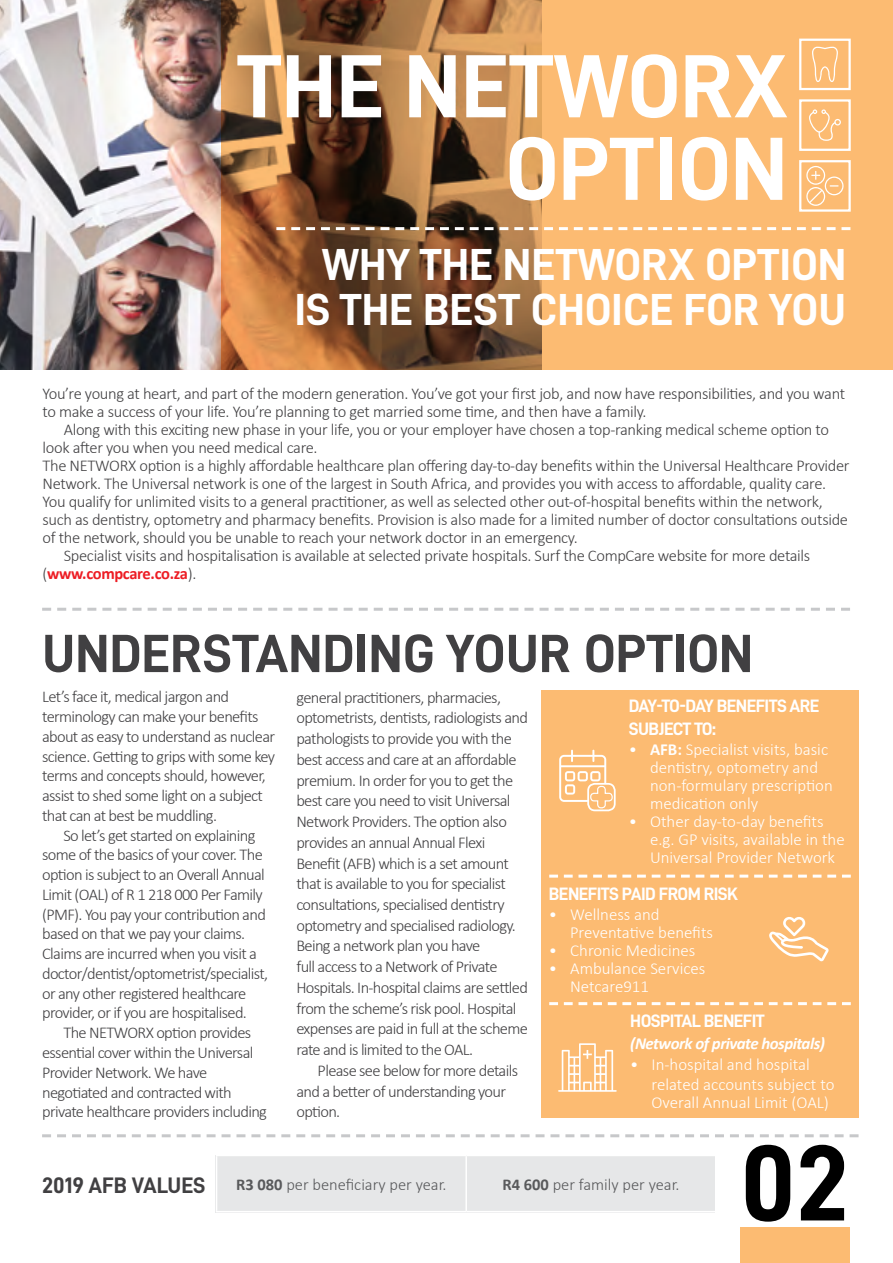
<style>
.page{position:relative;width:893px;height:1263px;background:#fff}
.page>*{position:absolute;margin:0;border:0;box-sizing:border-box;transform-origin:0 0}
.t1{font:108px "D DIN Bold";color:#000}
.t2{font:90px/82.5px "D DIN Bold";color:#fff;text-align:right}
.t3{font:54px "D DIN Bold";color:#414042}
.t4{font:45px/45px "D DIN Bold";color:#fff;text-align:right}
.t5{font:22.5px "D DIN Bold";color:#414042}
.t6{font:18px/22.5px "D DIN Bold";letter-spacing:-.03em;color:#fff}
.t7{font:300 16.8px/18px "Calibri";color:#fff}
.t8{font:italic 700 16.8px "Calibri";letter-spacing:-.03em;color:#fff}
.t9{font:300 16.5px/19.8px "Calibri";letter-spacing:-.04em;color:#414042}
.t10{font:300 16.5px/18px "Calibri";letter-spacing:-.02em;color:#414042}
.t11{font:300 16.5px "Calibri";color:#58595b}
.t12{font:700 16.5px "Calibri";letter-spacing:-.02em;color:#ed1d24}
.s1{font-weight:300;color:#414042}
.s2{font-weight:700}
</style>
<div class="page">
<div style="left:541px;top:690px;width:317px;height:427px;background:#fcbb72"></div>
<div style="left:216px;top:1155px;width:499px;height:57px;background:#e6e7e8"></div>
<hr style="left:216px;top:1155px;width:250px;height:1px;background:#fff">
<hr style="left:216px;top:1156px;width:1px;height:55px;background:#fff">
<hr style="left:466px;top:1155px;width:251px;height:1px;background:#fff">
<hr style="left:465px;top:1156px;width:2px;height:55px;background:#fff">
<hr style="left:216px;top:1211px;width:250px;height:1px;background:#fff">
<hr style="left:466px;top:1211px;width:251px;height:1px;background:#fff">
<img style="left:0;top:0;width:221px;height:370px">
<div style="left:740px;top:1227px;width:109px;height:36px;background:#fcbb72"></div>
<svg style="left:221px;top:0;width:672px;height:370px;background:#c68e55"></svg>
<svg style="left:812px;top:47px;width:26px;height:35px"></svg>
<div style="left:799px;top:39px;width:52px;height:51px;border:2px solid #fff"></div>
<svg style="left:809px;top:109px;width:32px;height:32px"></svg>
<div style="left:799px;top:99px;width:52px;height:52px;border:2px solid #fff"></div>
<svg style="left:806px;top:166px;width:37px;height:40px"></svg>
<div style="left:799px;top:160px;width:52px;height:52px;border:2px solid #fff"></div>
<svg style="left:276px;top:227px;width:574px;height:3px"></svg>
<svg style="left:42px;top:608px;width:808px;height:3px"></svg>
<svg style="left:769px;top:917px;width:60px;height:44px"></svg>
<svg style="left:558px;top:1043px;width:59px;height:49px"></svg>
<div style="left:587px;top:783px;width:29px;height:28px;border:2px solid #fff;border-radius:7px"></div>
<svg style="left:559px;top:750px;width:54px;height:59px"></svg>
<svg style="left:42px;top:1134px;width:816px;height:3px"></svg>
<svg style="left:549px;top:875px;width:302px;height:3px"></svg>
<svg style="left:549px;top:1002px;width:302px;height:3px"></svg>
<h2 class="t2" style="left:237px;top:43px;width:552px">THE NETWORX<br>OPTION</h2>
<h3 class="t4" style="left:294px;top:241px;width:553px">WHY THE NETWORX OPTION<br>IS THE BEST CHOICE FOR YOU</h3>
<p class="t10" style="left:43px;top:384px;width:804px">You’re young at heart, and part of the modern generation. You’ve got your first job, and now have responsibilities, and you want to make a success of your life. You’re planning to get married some time, and then have a family.</p>
<p class="t10" style="left:64px;top:420px;width:767px">Along with this exciting new phase in your life, you or your employer have chosen a top-ranking medical scheme option to</p>
<p class="t10" style="left:43px;top:438px;width:277px">look after you when you need medical care.</p>
<p class="t10" style="left:43px;top:456px;width:809px">The NETWORX option is a highly affordable healthcare plan offering day-to-day benefits within the Universal Healthcare Provider</p>
<p class="t10" style="left:43px;top:474px;width:785px">Network. The Universal network is one of the largest in South Africa, and provides you with access to affordable, quality care.</p>
<p class="t10" style="left:43px;top:492px;width:782px">You qualify for unlimited visits to a general practitioner, as well as selected other out-of-hospital benefits within the network,</p>
<p class="t10" style="left:43px;top:510px;width:807px">such as dentistry, optometry and pharmacy benefits. Provision is also made for a limited number of doctor consultations outside</p>
<p class="t10" style="left:43px;top:528px;width:537px">of the network, should you be unable to reach your network doctor in an emergency.</p>
<p class="t10" style="left:64px;top:546px;width:748px">Specialist visits and hospitalisation is available at selected private hospitals. Surf the CompCare website for more details</p>
<p class="t12" style="left:43px;top:561px;width:155px"><span class="s1">(</span>www.compcare.co.za<span class="s1">).</span></p>
<h3 class="t3" style="left:42px;top:624px;width:712px">UNDERSTANDING YOUR OPTION</h3>
<p class="t9" style="left:42px;top:687px;width:235px">Let’s face it, medical jargon and terminology can make your benefits about as easy to understand as nuclear science. Getting to grips with some key terms and concepts should, however, assist to shed some light on a subject that can at best be muddling.</p>
<p class="t9" style="left:42px;top:825px;width:228px;text-indent:21px">So let’s get started on explaining some of the basics of your cover. The option is subject to an Overall Annual Limit (OAL) of R 1 218 000 Per Family (PMF). You pay your contribution and based on that we pay your claims.<br>Claims are incurred when you visit a doctor/dentist/optometrist/specialist, or any other registered healthcare provider, or if you are hospitalised.</p>
<p class="t9" style="left:42px;top:1023px;width:226px;text-indent:21px">The NETWORX option provides essential cover within the Universal Provider Network. We have negotiated and contracted with private healthcare providers including</p>
<p class="t9" style="left:296px;top:686px;width:233px;line-height:20.7px">general practitioners, pharmacies, optometrists, dentists, radiologists and pathologists to provide you with the best access and care at an affordable premium. In order for you to get the best care you need to visit Universal Network Providers. The option also provides an annual Annual Flexi Benefit (AFB) which is a set amount that is available to you for specialist consultations, specialised dentistry optometry and specialised radiology.<br>Being a network plan you have<br>full access to a Network of Private Hospitals. In-hospital claims are settled from the scheme’s risk pool. Hospital expenses are paid in full at the scheme rate and is limited to the OAL.</p>
<p class="t9" style="left:296px;top:1060px;width:223px;line-height:20.7px;text-indent:21px">Please see below for more details and a better of understanding your option.</p>
<p class="t6" style="left:629px;top:694px;width:192px">DAY-TO-DAY BENEFITS ARE<br>SUBJECT TO:</p>
<p class="t7" style="left:650px;top:740px;width:184px;text-indent:-21px">• <span class="s2">AFB:</span> Specialist visits, basic dentistry, optometry and non-formulary prescription medication only</p>
<p class="t7" style="left:650px;top:812px;width:196px;text-indent:-21px">• Other day-to-day benefits e.g. GP visits, available in the<br>Universal Provider Network</p>
<p class="t6" style="left:549px;top:882px;width:191px">BENEFITS PAID FROM RISK</p>
<p class="t7" style="left:570px;top:905px;width:144px;text-indent:-21px">• Wellness and<br>Preventative benefits</p>
<p class="t7" style="left:549px;top:941px;width:148px">• Chronic Medicines</p>
<p class="t7" style="left:570px;top:960px;width:137px;text-indent:-21px">• Ambulance Services<br>Netcare911</p>
<p class="t6" style="left:630px;top:1009px;width:136px">HOSPITAL BENEFIT</p>
<p class="t8" style="left:630px;top:1032px;width:196px">(Network of private hospitals)</p>
<p class="t7" style="left:652px;top:1054px;width:184px;line-height:20.2px;text-indent:-21px">• In-hospital and hospital related accounts subject to</p>
<p class="t7" style="left:652px;top:1093px;width:179px">Overall Annual Limit (OAL)</p>
<h3 class="t5" style="left:42px;top:1173px;width:165px">2019 AFB VALUES</h3>
<p class="t11" style="left:236px;top:1174px;width:212px"><span class="s2">R3 080</span> per beneficiary per year.</p>
<p class="t11" style="left:502px;top:1174px;width:179px"><span class="s2">R4 600</span> per family per year.</p>
<h1 class="t1" style="left:740px;top:1123px;width:110px">02</h1>
</div>
